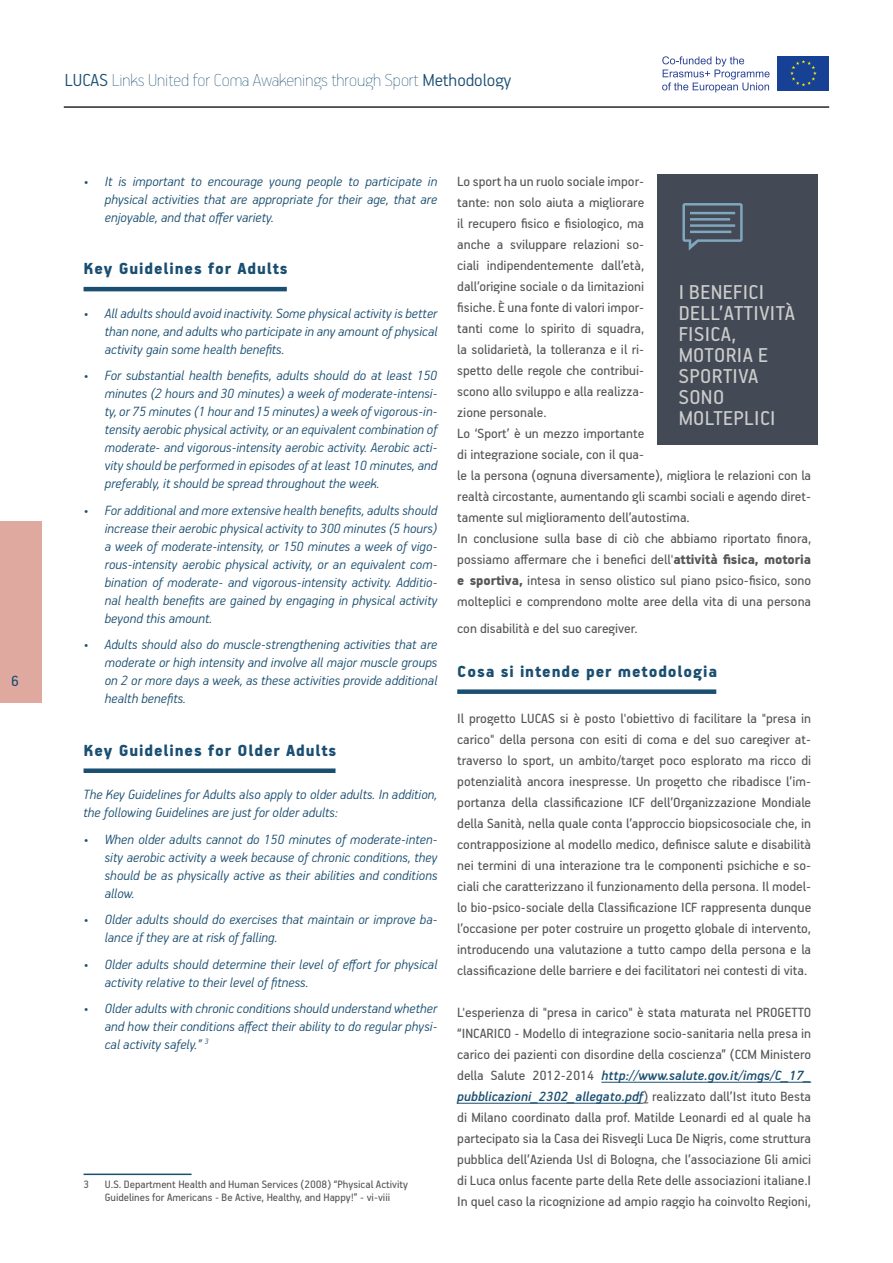
<style>
.page{position:relative;width:893px;height:1263px;background:#fff}
.page>*{position:absolute;margin:0;border:0;box-sizing:border-box;transform-origin:0 0}
.t1{font:22.5px/21px "PF Handbook Pro";letter-spacing:.02em;color:#cccccb}
.t2{font:100 19.5px "PF Handbook Pro";color:#1b4f71}
.t3{font:900 18px "PF Handbook Pro";letter-spacing:.05em;color:#1b4f71}
.t4{font:16.5px "PF Handbook Pro";color:#1b4f71}
.t5{font:15px/21px "PF Handbook Pro";color:#575756;text-align:justify}
.t6{font:italic 300 15px/18px "PF Handbook Pro";color:#1b4f71;text-align:justify}
.t7{font:12px/13.5px "PF Handbook Pro";color:#575756}
.s1{font-weight:300}
.s2{font-weight:900}
.s3{font-weight:500;font-style:italic;color:#1b4f71}
</style>
<div class="page">
<div style="left:778px;top:56px;width:51px;height:34px;background:#164194"></div>
<svg style="left:790px;top:60px;width:27px;height:26px"></svg>
<svg style="left:662px;top:56px;width:108px;height:36px"></svg>
<hr style="left:84px;top:287px;width:203px;height:4px;background:#1b4f71">
<div style="left:84px;top:768px;width:251px;height:5px;background:#1b4f71"></div>
<hr style="left:84px;top:1173px;width:108px;height:2px;background:#1b4f71">
<div style="left:457px;top:689px;width:259px;height:5px;background:#1b4f71"></div>
<hr style="left:601px;top:1082px;width:210px;height:1px;background:#1b4f71">
<hr style="left:457px;top:1103px;width:186px;height:1px;background:#1b4f71">
<div style="left:657px;top:174px;width:161px;height:270px;background:#434a56"></div>
<svg style="left:682px;top:203px;width:61px;height:48px"></svg>
<div style="left:0;top:521px;width:41px;height:181px;background:#dfa9a0"></div>
<hr style="left:64px;top:106px;width:765px;height:2px;background:#2a2522">
<p class="t4" style="left:11px;top:670px;width:9px">6</p>
<h2 class="t2" style="left:65px;top:68px;width:448px"><span class="s1">LUCAS</span> Links United for Coma Awakenings through Sport <span class="s1">Methodology</span></h2>
<p class="t6" style="left:105px;top:171px;width:334px;text-indent:-21px">• It is important to encourage young people to participate in physical activities that are appropriate for their age, that are enjoyable, and that offer variety.</p>
<p class="t3" style="left:84px;top:258px;width:206px">Key Guidelines for Adults</p>
<p class="t6" style="left:105px;top:303px;width:334px;text-indent:-21px">• All adults should avoid inactivity. Some physical activity is better than none, and adults who participate in any amount of physical activity gain some health benefits.</p>
<p class="t6" style="left:105px;top:366px;width:334px;text-indent:-21px">• For substantial health benefits, adults should do at least 150 minutes (2 hours and 30 minutes) a week of moderate-intensi&shy;ty, or 75 minutes (1 hour and 15 minutes) a week of vigorous-in&shy;tensity aerobic physical activity, or an equivalent combination of moderate- and vigorous-intensity aerobic activity. Aerobic acti&shy;vity should be performed in episodes of at least 10 minutes, and preferably, it should be spread throughout the week.</p>
<p class="t6" style="left:105px;top:500px;width:334px;text-indent:-21px">• For additional and more extensive health benefits, adults should increase their aerobic physical activity to 300 minutes (5 hours) a week of moderate-intensity, or 150 minutes a week of vigo&shy;rous-intensity aerobic physical activity, or an equivalent com&shy;bination of moderate- and vigorous-intensity activity. Additio&shy;nal health benefits are gained by engaging in physical activity beyond this amount.</p>
<p class="t6" style="left:105px;top:635px;width:334px;text-indent:-21px">• Adults should also do muscle-strengthening activities that are moderate or high intensity and involve all major muscle groups on 2 or more days a week, as these activities provide additional health benefits.</p>
<p class="t3" style="left:84px;top:739px;width:254px">Key Guidelines for Older Adults</p>
<p class="t6" style="left:84px;top:785px;width:355px">The Key Guidelines for Adults also apply to older adults. In addition, the following Guidelines are just for older adults:</p>
<p class="t6" style="left:105px;top:829px;width:334px;text-indent:-21px">• When older adults cannot do 150 minutes of moderate-inten&shy;sity aerobic activity a week because of chronic conditions, they should be as physically active as their abilities and conditions allow.</p>
<p class="t6" style="left:105px;top:910px;width:334px;text-indent:-21px">• Older adults should do exercises that maintain or improve ba&shy;lance if they are at risk of falling.</p>
<p class="t6" style="left:105px;top:954px;width:334px;text-indent:-21px">• Older adults should determine their level of effort for physical activity relative to their level of fitness.</p>
<p class="t6" style="left:105px;top:999px;width:334px;text-indent:-21px">• Older adults with chronic conditions should understand whether and how their conditions affect their ability to do regular physi&shy;cal activity safely.” <sup>3</sup><sup>2</sup></p>
<p class="t7" style="left:84px;top:1177px;width:7px">3</p>
<p class="t7" style="left:105px;top:1177px;width:305px">U.S. Department Health and Human Services (2008) “Physical Activity<br>Guidelines for Americans - Be Active, Healthy, and Happy!” - vi-viii</p>
<p class="t5" style="left:457px;top:170px;width:355px;text-align:left">Lo sport ha un ruolo sociale impor-<br>tante: non solo aiuta a migliorare<br>il recupero fisico e fisiologico, ma<br>anche a sviluppare relazioni so-<br>ciali indipendentemente dall’età,<br>dall’origine sociale o da limitazioni<br>fisiche. È una fonte di valori impor-<br>tanti come lo spirito di squadra,<br>la solidarietà, la tolleranza e il ri-<br>spetto delle regole che contribui-<br>scono allo sviluppo e alla realizza-<br>zione personale.<br>Lo ‘Sport’ è un mezzo importante<br>di integrazione sociale, con il qua-<br>le la persona (ognuna diversamente), migliora le relazioni con la realtà circostante, aumentando gli scambi sociali e agendo diret&shy;tamente sul miglioramento dell’autostima.<br>In conclusione sulla base di ciò che abbiamo riportato finora, possiamo affermare che i benefici dell'<span class="s2">attività fisica, motoria e sportiva,</span> intesa in senso olistico sul piano psico-fisico, sono molteplici e comprendono molte aree della vita di una persona</p>
<p class="t5" style="left:457px;top:617px;width:182px">con disabilità e del suo caregiver.</p>
<p class="t3" style="left:457px;top:660px;width:261px">Cosa si intende per metodologia</p>
<p class="t5" style="left:457px;top:707px;width:355px">Il progetto LUCAS si è posto l'obiettivo di facilitare la "presa in carico" della persona con esiti di coma e del suo caregiver at&shy;traverso lo sport, un ambito/target poco esplorato ma ricco di potenzialità ancora inespresse. Un progetto che ribadisce l’im&shy;portanza della classificazione ICF dell’Organizzazione Mondiale della Sanità, nella quale conta l’approccio biopsicosociale che, in contrapposizione al modello medico, definisce salute e disabilità nei termini di una interazione tra le componenti psichiche e so&shy;ciali che caratterizzano il funzionamento della persona. Il model&shy;lo bio-psico-sociale della Classificazione ICF rappresenta dunque l’occasione per poter costruire un progetto globale di intervento, introducendo una valutazione a tutto campo della persona e la classificazione delle barriere e dei facilitatori nei contesti di vita.</p>
<p class="t5" style="left:457px;top:1001px;width:355px">L'esperienza di "presa in carico" è stata maturata nel PROGETTO “INCARICO - Modello di integrazione socio-sanitaria nella presa in carico dei pazienti con disordine della coscienza” (CCM Ministero della Salute 2012-2014 <span class="s3">http://www.salute.gov.it/imgs/C_17_ pubblicazioni_2302_allegato.pdf</span>) realizzato dall’Ist ituto Besta di Milano coordinato dalla prof. Matilde Leonardi ed al quale ha partecipato sia la Casa dei Risvegli Luca De Nigris, come struttura pubblica dell’Azienda Usl di Bologna, che l’associazione Gli amici di Luca onlus facente parte della Rete delle associazioni italiane.I In quel caso la ricognizione ad ampio raggio ha coinvolto Regioni,</p>
<h1 class="t1" style="left:679px;top:280px;width:118px">I BENEFICI<br>DELL’ATTIVITÀ<br>FISICA,<br>MOTORIA E<br>SPORTIVA<br>SONO<br>MOLTEPLICI</h1>
</div>
